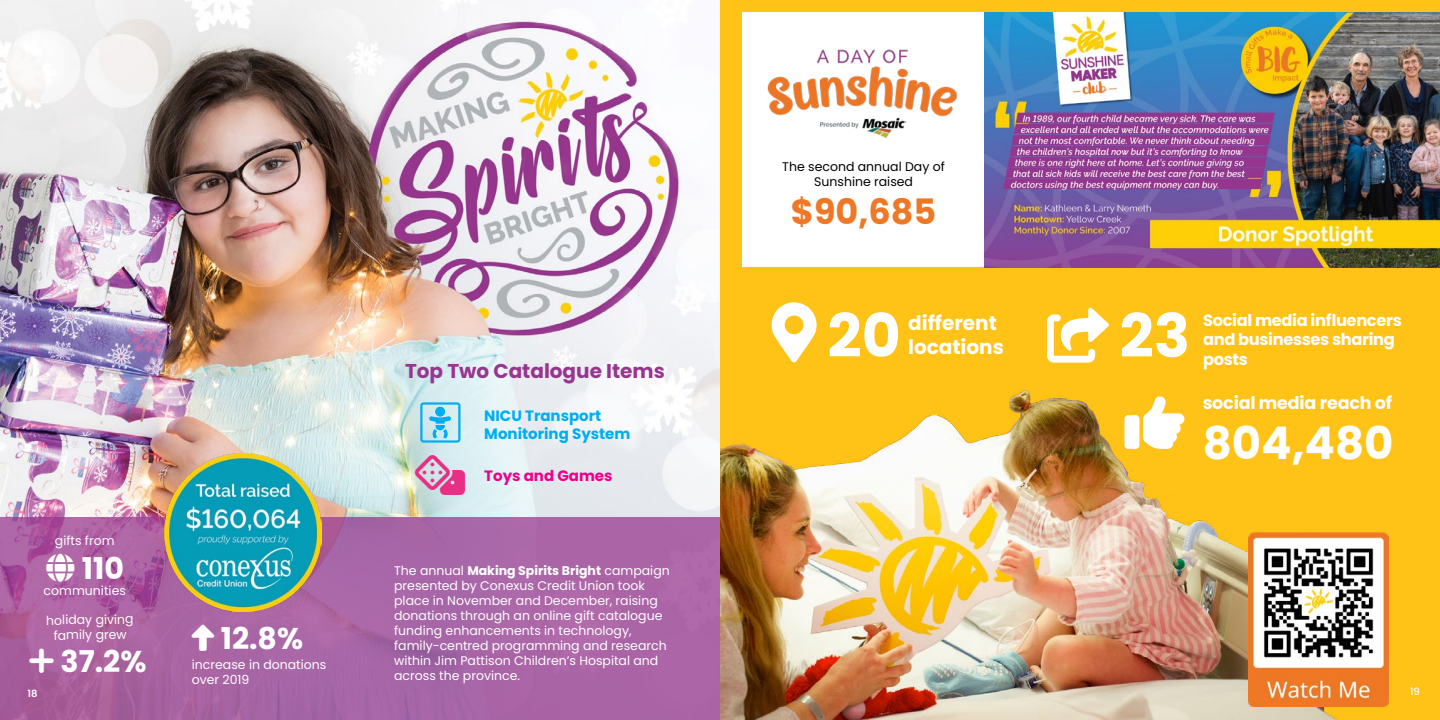
<style>
.page{position:relative;width:1440px;height:720px;background:#fff}
.page>*{position:absolute;margin:0;border:0;box-sizing:border-box;transform-origin:0 0}
.t1{font:60px "Font Awesome 6 Pro Solid";color:#fff}
.t2{font:700 60px "Poppins";color:#fff}
.t3{font:700 45px "Poppins";color:#fff}
.t4{font:700 35px "Poppins";color:#ee7825}
.t5{font:700 30px "Poppins";color:#fff}
.t6{font:700 20px "Poppins";color:#97368e}
.t7{font:700 20px "Poppins";color:#fff}
.t8{font:700 17.5px "Poppins";letter-spacing:-.01em;color:#fff}
.t9{font:700 16.25px/19.5px "Poppins";letter-spacing:-.02em;color:#fff}
.t10{font:700 15px/18px "Poppins";color:#00aeef}
.t11{font:700 15px "Poppins";color:#ec008c}
.t12{font:12.5px/15px "Poppins";color:#fff}
.t13{font:12.5px/15px "Poppins";color:#000;text-align:center}
.t14{font:600 10px "Poppins";color:#fff}
.t15{font:500 10px "Poppins";color:#fff}
.s1{font-weight:700}
</style>
<div class="page">
<div style="left:720px;top:0;width:720px;height:720px;background:#ffc317"></div>
<img style="left:720px;top:390px;width:667px;height:330px">
<div style="left:742px;top:12px;width:243px;height:255px;background:#fff"></div>
<img style="left:0;top:0;width:720px;height:518px">
<svg style="left:0;top:518px;width:720px;height:202px;background:#a964a4"></svg>
<img style="left:164px;top:453px;width:158px;height:158px">
<svg style="left:420px;top:402px;width:40px;height:41px;background:#86d3ed"></svg>
<img style="left:767px;top:49px;width:191px;height:90px">
<img style="left:985px;top:12px;width:455px;height:255px">
<img style="left:1248px;top:532px;width:141px;height:174px">
<svg style="left:415px;top:455px;width:50px;height:40px;background:#cfe5e7"></svg>
<svg style="left:192px;top:625px;width:22px;height:26px"></svg>
<svg style="left:29px;top:648px;width:25px;height:25px"></svg>
<svg style="left:46px;top:554px;width:29px;height:28px"></svg>
<svg style="left:1124px;top:396px;width:60px;height:53px"></svg>
<p class="t12" style="left:55px;top:534px;width:61px">gifts from</p>
<h3 class="t5" style="left:46px;top:551px;width:80px">●□ 110</h3>
<p class="t12" style="left:44px;top:583px;width:84px">communities</p>
<p class="t12" style="left:46px;top:613px;width:89px;text-align:center;rotate:-1deg">holiday giving family grew</p>
<h3 class="t5" style="left:28px;top:644px;width:120px">●◆▲ 37.2%</h3>
<p class="t14" style="left:28px;top:688px;width:12px">18</p>
<h3 class="t5" style="left:192px;top:621px;width:113px">◆ 12.8%</h3>
<p class="t12" style="left:192px;top:657px;width:136px">increase in donations</p>
<p class="t12" style="left:192px;top:672px;width:59px">over 2019</p>
<h3 class="t6" style="left:405px;top:360px;width:261px">Top Two Catalogue Items</h3>
<p class="t10" style="left:484px;top:407px;width:148px">NICU Transport<br>Monitoring System</p>
<p class="t11" style="left:484px;top:467px;width:130px">Toys and Games</p>
<p class="t12" style="left:394px;top:564px;width:277px">The annual <span class="s1">Making Spirits Bright</span> campaign presented by Conexus Credit Union took place in November and December, raising donations through an online gift catalogue funding enhancements in technology, family-centred programming and research within Jim Pattison Children’s Hospital and across the province.</p>
<p class="t13" style="left:782px;top:159px;width:164px">The second annual Day of<br>Sunshine raised</p>
<h3 class="t4" style="left:791px;top:192px;width:147px">$90,685</h3>
<h1 class="t1" style="left:772px;top:302px;width:46px">●□▼□■□▼</h1>
<h1 class="t2" style="left:827px;top:301px;width:75px">20</h1>
<h3 class="t7" style="left:908px;top:311px;width:90px">different</h3>
<h3 class="t7" style="left:908px;top:335px;width:97px">locations</h3>
<h1 class="t2" style="left:1047px;top:301px;width:145px">▲□▲❑◆23</h1>
<h3 class="t9" style="left:1203px;top:310px;width:200px">Social media influencers and businesses sharing posts</h3>
<h1 class="t1" style="left:1124px;top:393px;width:61px">▼◆▲◆</h1>
<h3 class="t8" style="left:1203px;top:393px;width:191px">social media reach of</h3>
<h2 class="t3" style="left:1203px;top:417px;width:192px">804,480</h2>
<p class="t15" style="left:1410px;top:685px;width:11px">19</p>
</div>
